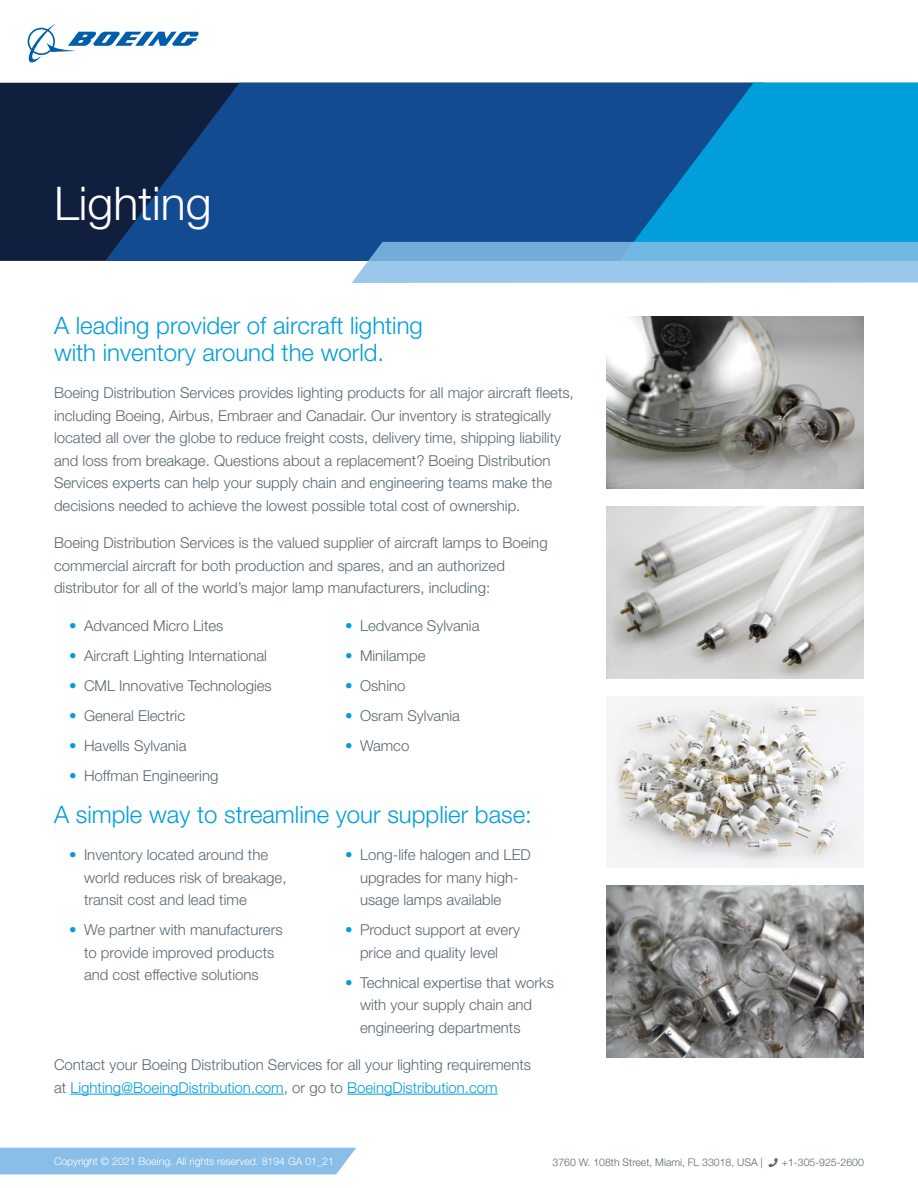
<style>
.page{position:relative;width:918px;height:1188px;background:#fff}
.page>*{position:absolute;margin:0;border:0;box-sizing:border-box;transform-origin:0 0}
.t1{font:300 46.5px "Helvetica Neue LT Std";color:#fff}
.Body{font:300 24px/27px "Helvetica Neue LT Std";color:#009eda}
.Body-2{font:300 15px/22.5px "Helvetica Neue LT Std";color:#596771}
.t2{font:300 10.5px "Helvetica Neue LT Std";color:#596771}
.t3{font:300 10.5px "Helvetica Neue LT Std";color:#fff}
.s1{color:#009eda}
</style>
<div class="page">
<div style="left:0;top:83px;width:105px;height:178px;background:#101f3e"></div>
<svg style="left:105px;top:83px;width:514px;height:178px;background:#124485"></svg>
<svg style="left:619px;top:83px;width:299px;height:159px;background:#0489c7"></svg>
<svg style="left:352px;top:242px;width:566px;height:41px;background:#88bce3"></svg>
<svg style="left:28px;top:23px;width:171px;height:40px"></svg>
<hr style="left:70px;top:1094px;width:214px;height:1px;background:#009eda">
<hr style="left:347px;top:1094px;width:151px;height:1px;background:#009eda">
<div style="left:0;top:1148px;width:356px;height:26px;background:#88bee7"></div>
<img style="left:606px;top:886px;width:258px;height:172px">
<img style="left:606px;top:316px;width:258px;height:172px">
<img style="left:608px;top:696px;width:256px;height:172px">
<img style="left:606px;top:506px;width:258px;height:172px">
<h1 class="t1" style="left:54px;top:175px;width:159px">Lighting</h1>
<p class="Body" style="left:54px;top:311px;width:370px">A leading provider of aircraft lighting with inventory around the world.</p>
<p class="Body-2" style="left:54px;top:381px;width:521px">Boeing Distribution Services provides lighting products for all major aircraft fleets, including Boeing, Airbus, Embraer and Canadair. Our inventory is strategically located all over the globe to reduce freight costs, delivery time, shipping liability and loss from breakage. Questions about a replacement? Boeing Distribution Services experts can help your supply chain and engineering teams make the decisions needed to achieve the lowest possible total cost of ownership.</p>
<p class="Body-2" style="left:54px;top:531px;width:495px">Boeing Distribution Services is the valued supplier of aircraft lamps to Boeing commercial aircraft for both production and spares, and an authorized distributor for all of the world’s major lamp manufacturers, including:</p>
<p class="Body-2" style="left:69px;top:614px;width:156px"><span class="s1">•</span> Advanced Micro Lites</p>
<p class="Body-2" style="left:69px;top:644px;width:200px"><span class="s1">•</span> Aircraft Lighting International</p>
<p class="Body-2" style="left:69px;top:674px;width:204px"><span class="s1">•</span> CML Innovative Technologies</p>
<p class="Body-2" style="left:69px;top:704px;width:118px"><span class="s1">•</span> General Electric</p>
<p class="Body-2" style="left:69px;top:734px;width:119px"><span class="s1">•</span> Havells Sylvania</p>
<p class="Body-2" style="left:69px;top:764px;width:151px"><span class="s1">•</span> Hoffman Engineering</p>
<p class="Body-2" style="left:345px;top:614px;width:136px"><span class="s1">•</span> Ledvance Sylvania</p>
<p class="Body-2" style="left:345px;top:644px;width:82px"><span class="s1">•</span> Minilampe</p>
<p class="Body-2" style="left:345px;top:674px;width:62px"><span class="s1">•</span> Oshino</p>
<p class="Body-2" style="left:345px;top:704px;width:117px"><span class="s1">•</span> Osram Sylvania</p>
<p class="Body-2" style="left:345px;top:734px;width:66px"><span class="s1">•</span> Wamco</p>
<h2 class="Body" style="left:54px;top:800px;width:479px">A simple way to streamline your supplier base:</h2>
<p class="Body-2" style="left:84px;top:843px;width:204px;text-indent:-15px"><span class="s1">•</span> Inventory located around the world reduces risk of breakage, transit cost and lead time</p>
<p class="Body-2" style="left:69px;top:918px;width:215px;text-align:center"><span class="s1">•</span> We partner with manufacturers to provide improved products and cost effective solutions</p>
<p class="Body-2" style="left:360px;top:843px;width:172px;text-indent:-15px"><span class="s1">•</span> Long-life halogen and LED upgrades for many high&shy;usage lamps available</p>
<p class="Body-2" style="left:345px;top:918px;width:177px;text-align:center"><span class="s1">•</span> Product support at every price and quality level</p>
<p class="Body-2" style="left:360px;top:971px;width:195px;text-indent:-15px"><span class="s1">•</span> Technical expertise that works with your supply chain and engineering departments</p>
<p class="Body-2" style="left:54px;top:1053px;width:479px">Contact your Boeing Distribution Services for all your lighting requirements at <span class="s1">Lighting@BoeingDistribution.com</span>, or go to <span class="s1">BoeingDistribution.com</span></p>
<p class="t3" style="left:54px;top:1155px;width:281px">Copyright © 2021 Boeing. All rights reserved. 8194 GA 01_21</p>
<p class="t2" style="left:553px;top:1156px;width:313px">3760 W. 108th Street, Miami, FL 33018, USA | ★ +1-305-925-2600</p>
</div>
